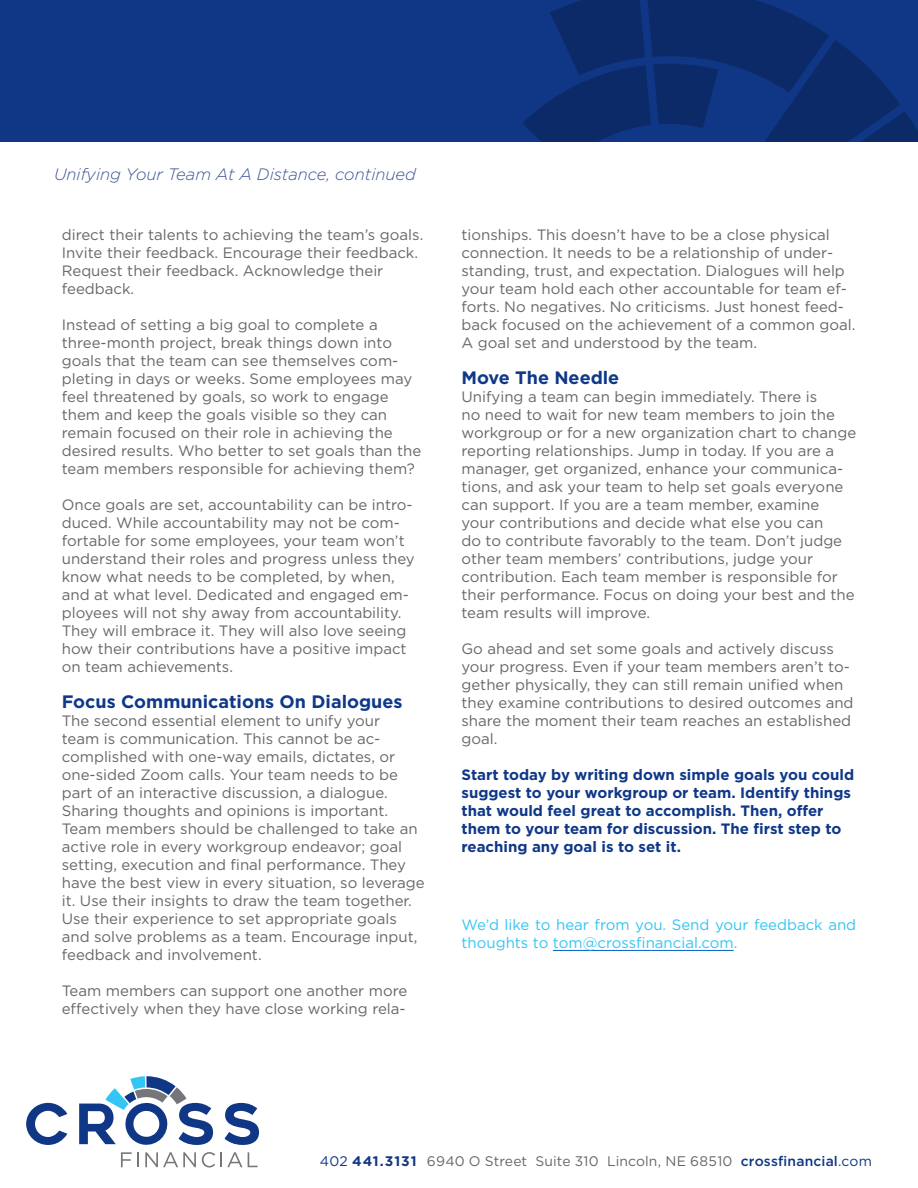
<style>
.page{position:relative;width:918px;height:1188px;background:#fff}
.page>*{position:absolute;margin:0;border:0;box-sizing:border-box;transform-origin:0 0}
.t1{font:700 18px "Gotham";color:#0f3888}
.t2{font:italic 300 16.5px "Gotham HTF";color:#3c5295}
.t3{font:15px/18px "Gotham";color:#67676a}
.t4{font:700 15px/18px "Gotham";color:#0f3888}
.t5{font:15px/18px "Gotham";color:#33c5f3}
.t6{font:13.8px "Gotham HTF";letter-spacing:.01em;color:#67676a}
.s1{color:#103785}
.s2{font-weight:700;color:#103785}
.s3{font-weight:500;color:#103785}
</style>
<div class="page">
<svg style="left:26px;top:1103px;width:41px;height:42px"></svg>
<svg style="left:225px;top:1103px;width:34px;height:42px"></svg>
<svg style="left:79px;top:1076px;width:134px;height:69px"></svg>
<svg style="left:121px;top:1152px;width:18px;height:15px"></svg>
<svg style="left:145px;top:1152px;width:51px;height:15px"></svg>
<svg style="left:202px;top:1152px;width:13px;height:15px"></svg>
<svg style="left:221px;top:1152px;width:21px;height:15px"></svg>
<svg style="left:248px;top:1152px;width:10px;height:15px"></svg>
<hr style="left:553px;top:950px;width:181px;height:1px;background:#0563c1">
<div style="left:0;top:0;width:918px;height:141px;background:#103785"></div>
<svg style="left:523px;top:0;width:395px;height:141px"></svg>
<p class="t2" style="left:54px;top:165px;width:364px">Unifying Your Team At A Distance, continued</p>
<p class="t3" style="left:62px;top:225px;width:363px">direct their talents to achieving the team’s goals.<br>Invite their feedback. Encourage their feedback.<br>Request their feedback. Acknowledge their feedback.</p>
<p class="t3" style="left:62px;top:315px;width:361px">Instead of setting a big goal to complete a three-month project, break things down into goals that the team can see themselves com&shy;pleting in days or weeks. Some employees may feel threatened by goals, so work to engage them and keep the goals visible so they can remain focused on their role in achieving the desired results. Who better to set goals than the team members responsible for achieving them?</p>
<p class="t3" style="left:62px;top:495px;width:354px">Once goals are set, accountability can be intro&shy;duced. While accountability may not be com&shy;fortable for some employees, your team won’t understand their roles and progress unless they know what needs to be completed, by when, and at what level. Dedicated and engaged em&shy;ployees will not shy away from accountability.<br>They will embrace it. They will also love seeing how their contributions have a positive impact on team achievements.</p>
<p class="t1" style="left:62px;top:690px;width:342px">Focus Communications On Dialogues</p>
<p class="t3" style="left:62px;top:711px;width:365px">The second essential element to unify your<br>team is communication. This cannot be ac&shy;complished with one-way emails, dictates, or one-sided Zoom calls. Your team needs to be part of an interactive discussion, a dialogue.<br>Sharing thoughts and opinions is important.<br>Team members should be challenged to take an active role in every workgroup endeavor; goal setting, execution and final performance. They have the best view in every situation, so leverage it. Use their insights to draw the team together.<br>Use their experience to set appropriate goals and solve problems as a team. Encourage input, feedback and involvement.</p>
<p class="t3" style="left:62px;top:981px;width:347px">Team members can support one another more effectively when they have close working rela-</p>
<p class="t3" style="left:461px;top:225px;width:395px">tionships. This doesn’t have to be a close physical connection. It needs to be a relationship of under&shy;standing, trust, and expectation. Dialogues will help your team hold each other accountable for team ef&shy;forts. No negatives. No criticisms. Just honest feed&shy;back focused on the achievement of a common goal.<br>A goal set and understood by the team.</p>
<p class="t1" style="left:461px;top:366px;width:159px">Move The Needle</p>
<p class="t3" style="left:461px;top:387px;width:396px">Unifying a team can begin immediately. There is<br>no need to wait for new team members to join the workgroup or for a new organization chart to change reporting relationships. Jump in today. If you are a manager, get organized, enhance your communica&shy;tions, and ask your team to help set goals everyone can support. If you are a team member, examine your contributions and decide what else you can<br>do to contribute favorably to the team. Don’t judge other team members’ contributions, judge your contribution. Each team member is responsible for their performance. Focus on doing your best and the team results will improve.</p>
<p class="t3" style="left:461px;top:639px;width:394px">Go ahead and set some goals and actively discuss your progress. Even if your team members aren’t to&shy;gether physically, they can still remain unified when they examine contributions to desired outcomes and share the moment their team reaches an established goal.</p>
<p class="t4" style="left:461px;top:765px;width:394px">Start today by writing down simple goals you could suggest to your workgroup or team. Identify things that would feel great to accomplish. Then, offer them to your team for discussion. The first step to reaching any goal is to set it.</p>
<p class="t5" style="left:461px;top:916px;width:396px">We’d like to hear from you. Send your feedback and thoughts to tom@crossfinancial.com.</p>
<p class="t6" style="left:320px;top:1153px;width:553px"><span class="s1">402</span> <span class="s2">441.3131</span> 6940 O Street Suite 310 Lincoln, NE 68510 <span class="s3">crossfinancial</span><span class="s1">.com</span></p>
</div>
